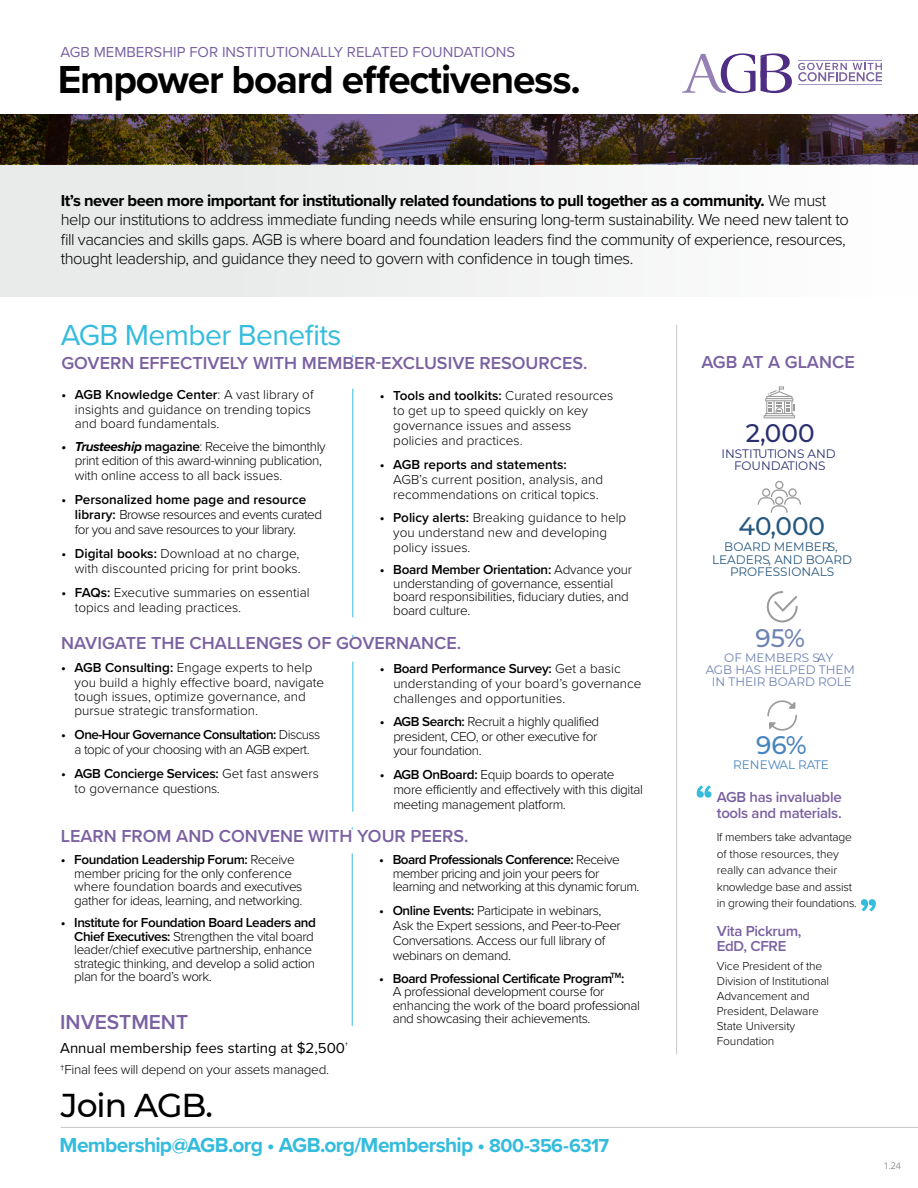
<style>
.page{position:relative;width:918px;height:1188px;background:#fff}
.page>*{position:absolute;margin:0;border:0;box-sizing:border-box;transform-origin:0 0}
.t1{font:700 40.5px "Proxima Nova";letter-spacing:-.03em;color:#000}
.t2{font:500 33px "Montserrat";letter-spacing:-.03em;color:#000}
.t3{font:30px "Proxima Nova";letter-spacing:-.02em;color:#35bcdd}
.t4{font:500 25.35px "Montserrat";color:#27587e}
.t5{font:500 25.35px "Montserrat";color:#2a306f}
.t6{font:500 25.35px "Montserrat";color:#4884bd}
.t7{font:500 25.35px "Montserrat";color:#6e82b3}
.t8{font:700 21px "Proxima Nova";letter-spacing:-.035em;color:#35bcdd}
.t9{font:600 21px "Proxima Nova";color:#7a61a1}
.t10{font:600 18px "Proxima Nova";color:#7a61a1}
.t11{font:300 16.5px/19.5px "Proxima Nova";letter-spacing:-.03em;color:#000}
.t12{font:600 15px/16.5px "Proxima Nova";letter-spacing:-.02em;color:#7a61a1}
.t13{font:15px "Proxima Nova";color:#7a61a1}
.t14{font:15px "Proxima Nova";color:#000}
.t15{font:300 13.5px/13.5px "Proxima Nova";letter-spacing:-.025em;color:#000}
.t16{font:300 13.5px/15px "Proxima Nova";color:#000}
.t17{font:600 13.5px "Proxima Nova";color:#000}
.t18{font:12.3px/12.1px "Montserrat";color:#6e82b3;text-align:center}
.t19{font:12.3px/12.1px "Montserrat";color:#27587e;text-align:center}
.t20{font:12.3px/11.7px "Montserrat";color:#2a306f;text-align:center}
.t21{font:12.3px "Montserrat";color:#4884bd}
.t22{font:300 12px/15px "Proxima Nova";letter-spacing:-.01em;color:#000}
.t23{font:300 9px "Open Sans";color:#545455}
.s1{font-weight:700}
.s2{font-weight:600}
.s3{font-weight:700;font-style:italic}
.s4{font-size:19.5px}
</style>
<div class="page">
<div style="left:0;top:164px;width:918px;height:133px;background:linear-gradient(to right,#e5e6e6,#fdfdfd)"></div>
<hr style="left:676px;top:325px;width:1px;height:729px;background:#c9c9ca">
<hr style="left:61px;top:1127px;width:857px;height:1px;background:#c9c9ca">
<img style="left:0;top:115px;width:918px;height:49px">
<svg style="left:682px;top:53px;width:110px;height:40px"></svg>
<hr style="left:798px;top:60px;width:84px;height:1px;background:#a796c1">
<hr style="left:798px;top:84px;width:84px;height:1px;background:#a796c1">
<svg style="left:798px;top:63px;width:84px;height:18px"></svg>
<svg style="left:697px;top:785px;width:15px;height:13px"></svg>
<svg style="left:861px;top:899px;width:15px;height:12px"></svg>
<hr style="left:352px;top:389px;width:1px;height:228px;background:#35bcdd">
<hr style="left:352px;top:853px;width:1px;height:173px;background:#35bcdd">
<hr style="left:352px;top:662px;width:1px;height:150px;background:#35bcdd">
<svg style="left:764px;top:386px;width:31px;height:32px"></svg>
<svg style="left:758px;top:481px;width:43px;height:32px"></svg>
<svg style="left:767px;top:700px;width:30px;height:31px"></svg>
<svg style="left:767px;top:591px;width:31px;height:32px"></svg>
<p class="t13" style="left:60px;top:41px;width:456px">AGB MEMBERSHIP FOR INSTITUTIONALLY RELATED FOUNDATIONS</p>
<h1 class="t1" style="left:58px;top:50px;width:525px">Empower board effectiveness.</h1>
<p class="t11" style="left:61px;top:190px;width:790px"><span class="s1">It’s never been more important for institutionally related foundations to pull together as a community.</span> We must help our institutions to address immediate funding needs while ensuring long-term sustainability. We need new talent to fill vacancies and skills gaps. AGB is where board and foundation leaders find the community of experience, resources, thought leadership, and guidance they need to govern with confidence in tough times.</p>
<h3 class="t3" style="left:61px;top:312px;width:282px">AGB Member Benefits</h3>
<h3 class="t10" style="left:61px;top:350px;width:528px">GOVERN EFFECTIVELY WITH MEMBER-EXCLUSIVE RESOURCES.</h3>
<p class="t16" style="left:75px;top:387px;width:240px;line-height:14.2px;text-indent:-14px"><span class="s2">• AGB Knowledge Center</span>: A vast library of insights and guidance on trending topics and board fundamentals.</p>
<p class="t15" style="left:75px;top:439px;width:252px;line-height:14.2px;text-indent:-14px"><span class="s3">• Trusteeship</span> <span class="s2">magazine</span>: Receive the bimonthly print edition of this award-winning publication, with online access to all back issues.</p>
<p class="t15" style="left:75px;top:491px;width:249px;line-height:15px;text-indent:-14px"><span class="s2">• Personalized home page and resource library:</span> Browse resources and events curated for you and save resources to your library.</p>
<p class="t16" style="left:61px;top:545px;width:241px;text-align:right"><span class="s2">• Digital books:</span> Download at no charge, with discounted pricing for print books.</p>
<p class="t16" style="left:75px;top:584px;width:236px;text-indent:-14px"><span class="s2">• FAQs:</span> Executive summaries on essential topics and leading practices.</p>
<p class="t16" style="left:393px;top:387px;width:222px;text-indent:-14px"><span class="s2">• Tools and toolkits:</span> Curated resources to get up to speed quickly on key governance issues and assess policies and practices.</p>
<p class="t17" style="left:380px;top:454px;width:188px">• AGB reports and statements:</p>
<p class="t16" style="left:393px;top:471px;width:211px">AGB’s current position, analysis, and recommendations on critical topics.</p>
<p class="t16" style="left:393px;top:510px;width:234px;text-indent:-14px"><span class="s2">• Policy alerts:</span> Breaking guidance to help you understand new and developing policy issues.</p>
<p class="t15" style="left:393px;top:562px;width:240px;text-indent:-14px"><span class="s2">• Board Member Orientation:</span> Advance your understanding of governance, essential board responsibilities, fiduciary duties, and board culture.</p>
<h3 class="t10" style="left:61px;top:630px;width:402px">NAVIGATE THE CHALLENGES OF GOVERNANCE.</h3>
<p class="t16" style="left:75px;top:660px;width:251px;line-height:14.2px;text-indent:-14px"><span class="s2">• AGB Consulting:</span> Engage experts to help you build a highly effective board, navigate tough issues, optimize governance, and pursue strategic transformation.</p>
<p class="t15" style="left:61px;top:726px;width:261px;line-height:15px;text-align:center"><span class="s2">• One-Hour Governance Consultation:</span> Discuss a topic of your choosing with an AGB expert.</p>
<p class="t16" style="left:75px;top:765px;width:246px;text-indent:-14px"><span class="s2">• AGB Concierge Services:</span> Get fast answers to governance questions.</p>
<p class="t16" style="left:393px;top:660px;width:250px;text-indent:-14px"><span class="s2">• Board Performance Survey:</span> Get a basic understanding of your board’s governance challenges and opportunities.</p>
<p class="t15" style="left:393px;top:714px;width:207px;line-height:14.2px;text-indent:-14px"><span class="s2">• AGB Search:</span> Recruit a highly qualified president, CEO, or other executive for your foundation.</p>
<p class="t15" style="left:393px;top:766px;width:251px;line-height:15px;text-indent:-14px"><span class="s2">• AGB OnBoard:</span> Equip boards to operate more efficiently and effectively with this digital meeting management platform.</p>
<h3 class="t10" style="left:61px;top:822px;width:409px">LEARN FROM AND CONVENE WITH YOUR PEERS.</h3>
<p class="t15" style="left:74px;top:852px;width:230px;text-indent:-14px"><span class="s2">• Foundation Leadership Forum:</span> Receive member pricing for the only conference where foundation boards and executives gather for ideas, learning, and networking.</p>
<p class="t15" style="left:74px;top:915px;width:243px;text-indent:-14px"><span class="s2">• Institute for Foundation Board Leaders and Chief Executives:</span> Strengthen the vital board leader/chief executive partnership, enhance strategic thinking, and develop a solid action plan for the board’s work.</p>
<p class="t15" style="left:393px;top:852px;width:248px;text-indent:-14px"><span class="s2">• Board Professionals Conference:</span> Receive member pricing and join your peers for learning and networking at this dynamic forum.</p>
<p class="t15" style="left:393px;top:902px;width:230px;line-height:15px;text-indent:-14px"><span class="s2">• Online Events:</span> Participate in webinars, Ask the Expert sessions, and Peer-to-Peer Conversations. Access our full library of webinars on demand.</p>
<p class="t15" style="left:393px;top:971px;width:249px;text-indent:-13px"><span class="s2">• Board Professional Certificate Program</span><sup>TM</sup><span class="s2">:<br></span>A professional development course for enhancing the work of the board professional and showcasing their achievements.</p>
<h3 class="t9" style="left:60px;top:1006px;width:130px">INVESTMENT</h3>
<p class="t14" style="left:60px;top:1037px;width:289px">Annual membership fees starting at $2,500<sup>†</sup></p>
<p class="t15" style="left:60px;top:1062px;width:270px">†Final fees will depend on your assets managed.</p>
<h2 class="t2" style="left:61px;top:1082px;width:154px">Join AGB.</h2>
<h3 class="t8" style="left:60px;top:1129px;width:551px">Membership@AGB.org • AGB.org/Membership • <span class="s4">800-356-6317</span></h3>
<h3 class="t10" style="left:701px;top:349px;width:155px">AGB AT A GLANCE</h3>
<h3 class="t5" style="left:746px;top:416px;width:70px">2,000</h3>
<p class="t20" style="left:721px;top:448px;width:116px">INSTITUTIONS AND<br>FOUNDATIONS</p>
<h3 class="t4" style="left:738px;top:509px;width:88px">40,000</h3>
<p class="t19" style="left:712px;top:540px;width:141px">BOARD MEMBERS,<br>LEADERS, AND BOARD<br>PROFESSIONALS</p>
<h3 class="t7" style="left:756px;top:620px;width:51px">95%</h3>
<p class="t18" style="left:706px;top:651px;width:151px">OF MEMBERS SAY<br>AGB HAS HELPED THEM<br>IN THEIR BOARD ROLE</p>
<h3 class="t6" style="left:756px;top:728px;width:52px">96%</h3>
<p class="t21" style="left:733px;top:757px;width:97px">RENEWAL RATE</p>
<p class="t12" style="left:717px;top:788px;width:126px">AGB has invaluable tools and materials.</p>
<p class="t22" style="left:717px;top:829px;width:142px;line-height:16.5px">If members take advantage of those resources, they really can advance their knowledge base and assist in growing their foundations.</p>
<p class="t12" style="left:717px;top:923px;width:86px;line-height:15px">Vita Pickrum,<br>EdD, CFRE</p>
<p class="t22" style="left:717px;top:958px;width:114px">Vice President of the<br>Division of Institutional<br>Advancement and<br>President, Delaware<br>State University<br>Foundation</p>
<p class="t23" style="left:884px;top:1160px;width:19px">1.24</p>
</div>
